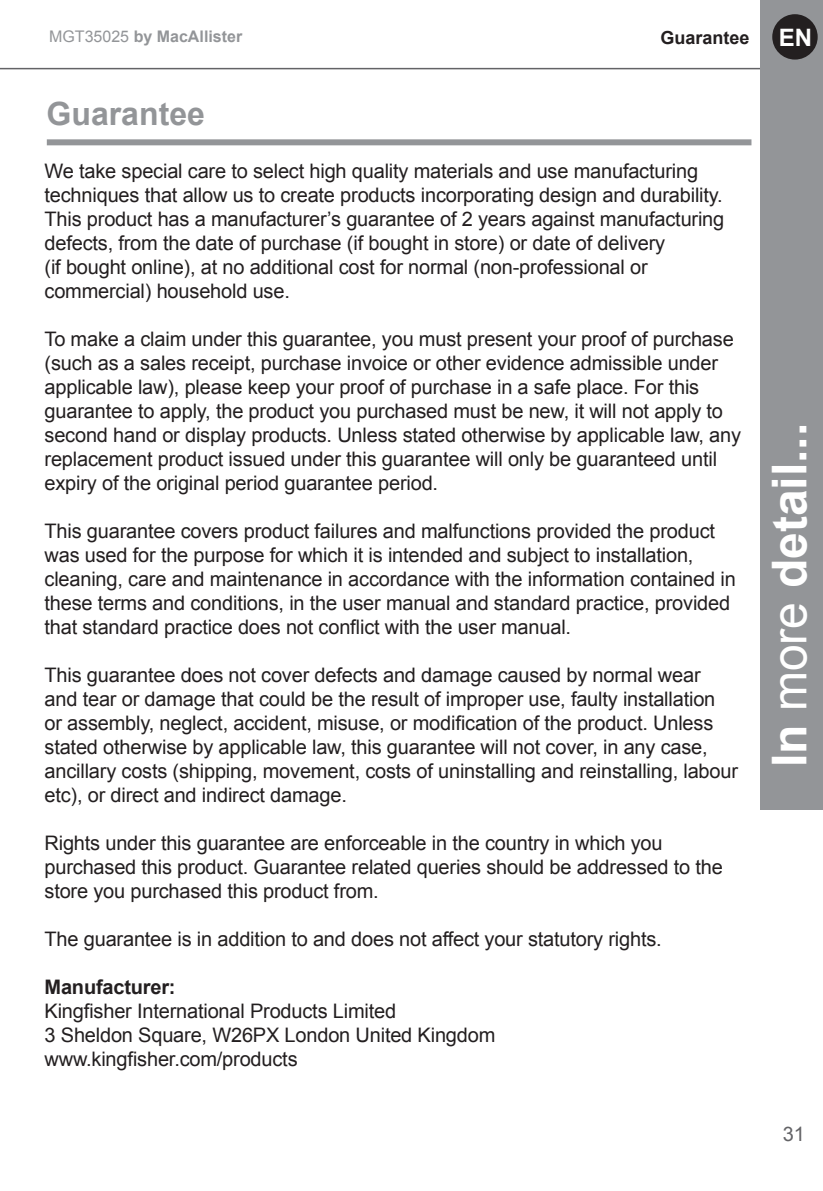
<style>
.page{position:relative;width:823px;height:1191px;background:#fff}
.page>*{position:absolute;margin:0;border:0;box-sizing:border-box;transform-origin:0 0}
.t1{font:700 48px "Arial";color:#fff}
.t2{font:700 32px "Arial";color:#939598}
.t3{font:700 24px "Arial";color:#fff}
.t4{font:20px "Arial";letter-spacing:-.01em;color:#231f20}
.t5{font:700 20px "Arial";letter-spacing:-.01em;color:#231f20}
.t6{font:20px "Arial";color:#636366}
.t7{font:700 18px "Arial";color:#231f20}
.t8{font:700 16px "Arial";color:#939598}
.s1{font-weight:400}
</style>
<div class="page">
<hr style="left:0;top:68px;width:772px;height:1px;background:#636366">
<div style="left:760px;top:0;width:62px;height:809px;background:#939598"></div>
<div style="left:771px;top:14px;width:46px;height:46px;background:#231f20;border-radius:50%"></div>
<div style="left:47px;top:139px;width:704px;height:6px;background:#939598"></div>
<p class="t8" style="left:49px;top:25px;width:194px"><span class="s1">MGT35025</span> by MacAllister</p>
<p class="t2" style="left:46px;top:92px;width:160px">Guarantee</p>
<p class="t7" style="left:660px;top:26px;width:91px">Guarantee</p>
<p class="t4" style="left:45px;top:158px;width:654px">We take special care to select high quality materials and use manufacturing</p>
<p class="t4" style="left:45px;top:182px;width:679px">techniques that allow us to create products incorporating design and durability.</p>
<p class="t4" style="left:45px;top:206px;width:681px">This product has a manufacturer’s guarantee of 2 years against manufacturing</p>
<p class="t4" style="left:45px;top:230px;width:621px">defects, from the date of purchase (if bought in store) or date of delivery</p>
<p class="t4" style="left:45px;top:254px;width:604px">(if bought online), at no additional cost for normal (non-professional or</p>
<p class="t4" style="left:45px;top:278px;width:247px">commercial) household use.</p>
<p class="t4" style="left:45px;top:326px;width:690px">To make a claim under this guarantee, you must present your proof of purchase</p>
<p class="t4" style="left:45px;top:350px;width:674px">(such as a sales receipt, purchase invoice or other evidence admissible under</p>
<p class="t4" style="left:45px;top:374px;width:655px">applicable law), please keep your proof of purchase in a safe place. For this</p>
<p class="t4" style="left:45px;top:398px;width:679px">guarantee to apply, the product you purchased must be new, it will not apply to</p>
<p class="t4" style="left:45px;top:422px;width:697px">second hand or display products. Unless stated otherwise by applicable law, any</p>
<p class="t4" style="left:45px;top:446px;width:673px">replacement product issued under this guarantee will only be guaranteed until</p>
<p class="t4" style="left:45px;top:470px;width:395px">expiry of the original period guarantee period.</p>
<p class="t4" style="left:45px;top:518px;width:671px">This guarantee covers product failures and malfunctions provided the product</p>
<p class="t4" style="left:45px;top:542px;width:650px">was used for the purpose for which it is intended and subject to installation,</p>
<p class="t4" style="left:45px;top:566px;width:692px">cleaning, care and maintenance in accordance with the information contained in</p>
<p class="t4" style="left:45px;top:590px;width:686px">these terms and conditions, in the user manual and standard practice, provided</p>
<p class="t4" style="left:45px;top:614px;width:528px">that standard practice does not conflict with the user manual.</p>
<p class="t4" style="left:45px;top:662px;width:657px">This guarantee does not cover defects and damage caused by normal wear</p>
<p class="t4" style="left:45px;top:686px;width:672px">and tear or damage that could be the result of improper use, faulty installation</p>
<p class="t4" style="left:45px;top:710px;width:670px">or assembly, neglect, accident, misuse, or modification of the product. Unless</p>
<p class="t4" style="left:45px;top:734px;width:664px">stated otherwise by applicable law, this guarantee will not cover, in any case,</p>
<p class="t4" style="left:45px;top:758px;width:694px">ancillary costs (shipping, movement, costs of uninstalling and reinstalling, labour</p>
<p class="t4" style="left:45px;top:782px;width:304px">etc), or direct and indirect damage.</p>
<p class="t4" style="left:45px;top:830px;width:619px">Rights under this guarantee are enforceable in the country in which you</p>
<p class="t4" style="left:45px;top:854px;width:679px">purchased this product. Guarantee related queries should be addressed to the</p>
<p class="t4" style="left:45px;top:878px;width:335px">store you purchased this product from.</p>
<p class="t4" style="left:45px;top:926px;width:618px">The guarantee is in addition to and does not affect your statutory rights.</p>
<p class="t5" style="left:45px;top:973px;width:132px">Manufacturer:</p>
<p class="t4" style="left:45px;top:998px;width:353px">Kingfisher International Products Limited</p>
<p class="t4" style="left:45px;top:1022px;width:452px">3 Sheldon Square, W26PX London United Kingdom</p>
<p class="t4" style="left:45px;top:1046px;width:254px">www.kingfisher.com/products</p>
<p class="t3" style="left:778px;top:22px;width:35px">EN</p>
<h1 class="t1" style="left:757px;top:767px;width:346px;rotate:-90deg">In <span class="s1">more</span> detail...</h1>
<p class="t6" style="left:782px;top:1121px;width:24px">31</p>
</div>
